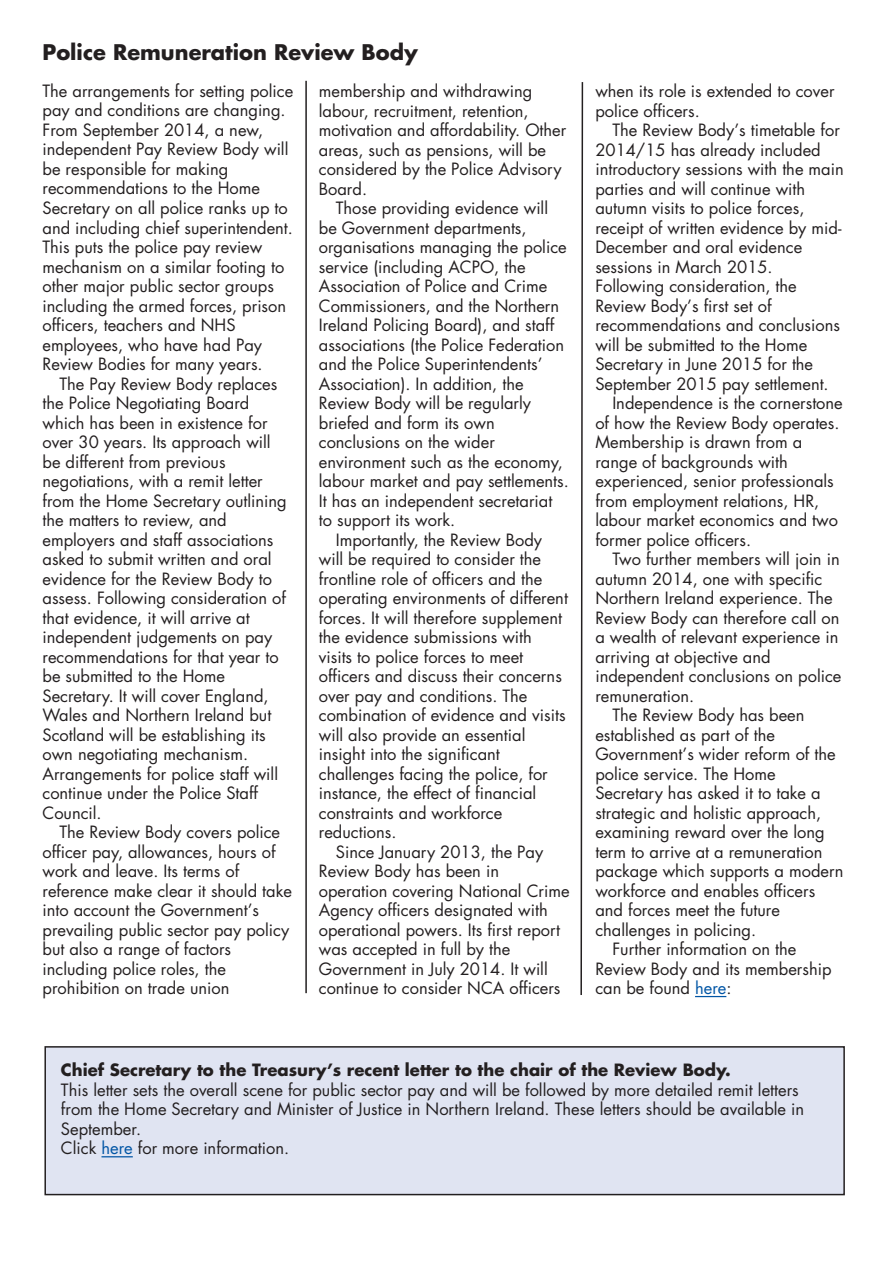
<style>
.page{position:relative;width:893px;height:1263px;background:#fff}
.page>*{position:absolute;margin:0;border:0;box-sizing:border-box;transform-origin:0 0}
.t1{font:700 21px "Futura";color:#231f20}
.t2{font:16.5px/19.5px "Futura";color:#231f20}
.t3{font:700 16.5px "Futura";color:#231f20}
.s1{color:#0155a5}
</style>
<div class="page">
<hr style="left:305px;top:81px;width:2px;height:912px;background:#231f20">
<svg style="left:580px;top:82px;width:4px;height:913px"></svg>
<hr style="left:695px;top:996px;width:31px;height:1px;background:#0155a5">
<div style="left:46px;top:1047px;width:797px;height:147px;background:#e0e4f2"></div>
<div style="left:44px;top:1046px;width:801px;height:149px;border:2px solid #231f20"></div>
<hr style="left:101px;top:1156px;width:32px;height:1px;background:#0155a5">
<p class="t1" style="left:43px;top:43px;width:377px">Police Remuneration Review Body</p>
<p class="t2" style="left:43px;top:83px;width:252px">The arrangements for setting police pay and conditions are changing.<br>From September 2014, a new, independent Pay Review Body will be responsible for making recommendations to the Home<br>Secretary on all police ranks up to and including chief superintendent.<br>This puts the police pay review mechanism on a similar footing to other major public sector groups including the armed forces, prison officers, teachers and NHS employees, who have had Pay<br>Review Bodies for many years.</p>
<p class="t2" style="left:43px;top:375px;width:246px;text-indent:17px">The Pay Review Body replaces the Police Negotiating Board which has been in existence for over 30 years. Its approach will be different from previous negotiations, with a remit letter from the Home Secretary outlining the matters to review, and employers and staff associations asked to submit written and oral evidence for the Review Body to assess. Following consideration of that evidence, it will arrive at independent judgements on pay recommendations for that year to be submitted to the Home<br>Secretary. It will cover England,<br>Wales and Northern Ireland but<br>Scotland will be establishing its own negotiating mechanism.<br>Arrangements for police staff will continue under the Police Staff<br>Council.</p>
<p class="t2" style="left:43px;top:824px;width:251px;text-indent:17px">The Review Body covers police officer pay, allowances, hours of work and leave. Its terms of reference make clear it should take into account the Government’s prevailing public sector pay policy but also a range of factors including police roles, the prohibition on trade union</p>
<p class="t2" style="left:319px;top:83px;width:249px">membership and withdrawing labour, recruitment, retention, motivation and affordability. Other areas, such as pensions, will be considered by the Police Advisory<br>Board.</p>
<p class="t2" style="left:336px;top:200px;width:214px">Those providing evidence will</p>
<p class="t2" style="left:319px;top:219px;width:209px">be Government departments,</p>
<p class="t2" style="left:319px;top:239px;width:249px">organisations managing the police</p>
<p class="t2" style="left:319px;top:258px;width:208px">service (including ACPO, the</p>
<p class="t2" style="left:319px;top:278px;width:230px">Association of Police and Crime</p>
<p class="t2" style="left:319px;top:297px;width:242px">Commissioners, and the Northern</p>
<p class="t2" style="left:319px;top:317px;width:237px">Ireland Policing Board), and staff</p>
<p class="t2" style="left:319px;top:336px;width:247px">associations (the Police Federation</p>
<p class="t2" style="left:319px;top:356px;width:225px">and the Police Superintendents’</p>
<p class="t2" style="left:319px;top:375px;width:206px">Association). In addition, the</p>
<p class="t2" style="left:319px;top:395px;width:214px">Review Body will be regularly</p>
<p class="t2" style="left:319px;top:414px;width:177px">briefed and form its own</p>
<p class="t2" style="left:319px;top:434px;width:177px">conclusions on the wider</p>
<p class="t2" style="left:319px;top:453px;width:245px">environment such as the economy,</p>
<p class="t2" style="left:319px;top:473px;width:252px">labour market and pay settlements.</p>
<p class="t2" style="left:319px;top:492px;width:235px">It has an independent secretariat</p>
<p class="t2" style="left:319px;top:512px;width:138px">to support its work.</p>
<p class="t2" style="left:336px;top:531px;width:208px">Importantly, the Review Body</p>
<p class="t2" style="left:319px;top:551px;width:224px">will be required to consider the</p>
<p class="t2" style="left:319px;top:570px;width:225px">frontline role of officers and the</p>
<p class="t2" style="left:319px;top:590px;width:251px">operating environments of different</p>
<p class="t2" style="left:319px;top:609px;width:245px">forces. It will therefore supplement</p>
<p class="t2" style="left:319px;top:629px;width:215px">the evidence submissions with</p>
<p class="t2" style="left:319px;top:648px;width:206px">visits to police forces to meet</p>
<p class="t2" style="left:319px;top:668px;width:245px">officers and discuss their concerns</p>
<p class="t2" style="left:319px;top:687px;width:210px">over pay and conditions. The</p>
<p class="t2" style="left:319px;top:707px;width:248px">combination of evidence and visits</p>
<p class="t2" style="left:319px;top:726px;width:208px">will also provide an essential</p>
<p class="t2" style="left:319px;top:746px;width:183px">insight into the significant</p>
<p class="t2" style="left:319px;top:765px;width:230px">challenges facing the police, for</p>
<p class="t2" style="left:319px;top:785px;width:219px">instance, the effect of financial</p>
<p class="t2" style="left:319px;top:804px;width:185px">constraints and workforce</p>
<p class="t2" style="left:319px;top:824px;width:79px">reductions.</p>
<p class="t2" style="left:336px;top:843px;width:209px">Since January 2013, the Pay</p>
<p class="t2" style="left:319px;top:863px;width:182px">Review Body has been in</p>
<p class="t2" style="left:319px;top:882px;width:252px">operation covering National Crime</p>
<p class="t2" style="left:319px;top:902px;width:230px">Agency officers designated with</p>
<p class="t2" style="left:319px;top:921px;width:243px">operational powers. Its first report</p>
<p class="t2" style="left:319px;top:941px;width:193px">was accepted in full by the</p>
<p class="t2" style="left:319px;top:960px;width:230px">Government in July 2014. It will</p>
<p class="t2" style="left:319px;top:980px;width:243px">continue to consider NCA officers</p>
<p class="t2" style="left:595px;top:83px;width:241px">when its role is extended to cover police officers.</p>
<p class="t2" style="left:612px;top:122px;width:229px">The Review Body’s timetable for</p>
<p class="t2" style="left:595px;top:141px;width:227px">2014/15 has already included</p>
<p class="t2" style="left:595px;top:161px;width:250px">introductory sessions with the main</p>
<p class="t2" style="left:595px;top:180px;width:211px">parties and will continue with</p>
<p class="t2" style="left:595px;top:200px;width:211px">autumn visits to police forces,</p>
<p class="t2" style="left:595px;top:219px;width:248px">receipt of written evidence by mid-</p>
<p class="t2" style="left:595px;top:239px;width:208px">December and oral evidence</p>
<p class="t2" style="left:595px;top:258px;width:179px">sessions in March 2015.</p>
<p class="t2" style="left:595px;top:278px;width:203px">Following consideration, the</p>
<p class="t2" style="left:595px;top:297px;width:178px">Review Body’s first set of</p>
<p class="t2" style="left:595px;top:317px;width:246px">recommendations and conclusions</p>
<p class="t2" style="left:595px;top:336px;width:213px">will be submitted to the Home</p>
<p class="t2" style="left:595px;top:356px;width:219px">Secretary in June 2015 for the</p>
<p class="t2" style="left:595px;top:375px;width:235px">September 2015 pay settlement.</p>
<p class="t2" style="left:612px;top:395px;width:232px">Independence is the cornerstone</p>
<p class="t2" style="left:595px;top:414px;width:246px">of how the Review Body operates.</p>
<p class="t2" style="left:595px;top:434px;width:209px">Membership is drawn from a</p>
<p class="t2" style="left:595px;top:453px;width:194px">range of backgrounds with</p>
<p class="t2" style="left:595px;top:473px;width:240px">experienced, senior professionals</p>
<p class="t2" style="left:595px;top:492px;width:225px">from employment relations, HR,</p>
<p class="t2" style="left:595px;top:512px;width:244px">labour market economics and two</p>
<p class="t2" style="left:595px;top:531px;width:157px">former police officers.</p>
<p class="t2" style="left:612px;top:551px;width:229px">Two further members will join in</p>
<p class="t2" style="left:595px;top:570px;width:229px">autumn 2014, one with specific</p>
<p class="t2" style="left:595px;top:590px;width:239px">Northern Ireland experience. The</p>
<p class="t2" style="left:595px;top:609px;width:246px">Review Body can therefore call on</p>
<p class="t2" style="left:595px;top:629px;width:245px">a wealth of relevant experience in</p>
<p class="t2" style="left:595px;top:648px;width:177px">arriving at objective and</p>
<p class="t2" style="left:595px;top:668px;width:248px">independent conclusions on police</p>
<p class="t2" style="left:595px;top:687px;width:100px">remuneration.</p>
<p class="t2" style="left:612px;top:707px;width:194px">The Review Body has been</p>
<p class="t2" style="left:595px;top:726px;width:181px">established as part of the</p>
<p class="t2" style="left:595px;top:746px;width:242px">Government’s wider reform of the</p>
<p class="t2" style="left:595px;top:765px;width:182px">police service. The Home</p>
<p class="t2" style="left:595px;top:785px;width:227px">Secretary has asked it to take a</p>
<p class="t2" style="left:595px;top:804px;width:227px">strategic and holistic approach,</p>
<p class="t2" style="left:595px;top:824px;width:231px">examining reward over the long</p>
<p class="t2" style="left:595px;top:843px;width:229px">term to arrive at a remuneration</p>
<p class="t2" style="left:595px;top:863px;width:250px">package which supports a modern</p>
<p class="t2" style="left:595px;top:882px;width:221px">workforce and enables officers</p>
<p class="t2" style="left:595px;top:902px;width:186px">and forces meet the future</p>
<p class="t2" style="left:595px;top:921px;width:162px">challenges in policing.</p>
<p class="t2" style="left:612px;top:941px;width:186px">Further information on the</p>
<p class="t2" style="left:595px;top:960px;width:238px">Review Body and its membership</p>
<p class="t2" style="left:595px;top:980px;width:138px">can be found <span class="s1">here</span>:</p>
<p class="t3" style="left:61px;top:1062px;width:671px">Chief Secretary to the Treasury’s recent letter to the chair of the Review Body.</p>
<p class="t2" style="left:61px;top:1081px;width:745px">This letter sets the overall scene for public sector pay and will be followed by more detailed remit letters from the Home Secretary and Minister of Justice in Northern Ireland. These letters should be available in September.<br>Click <span class="s1">here</span> for more information.</p>
</div>
